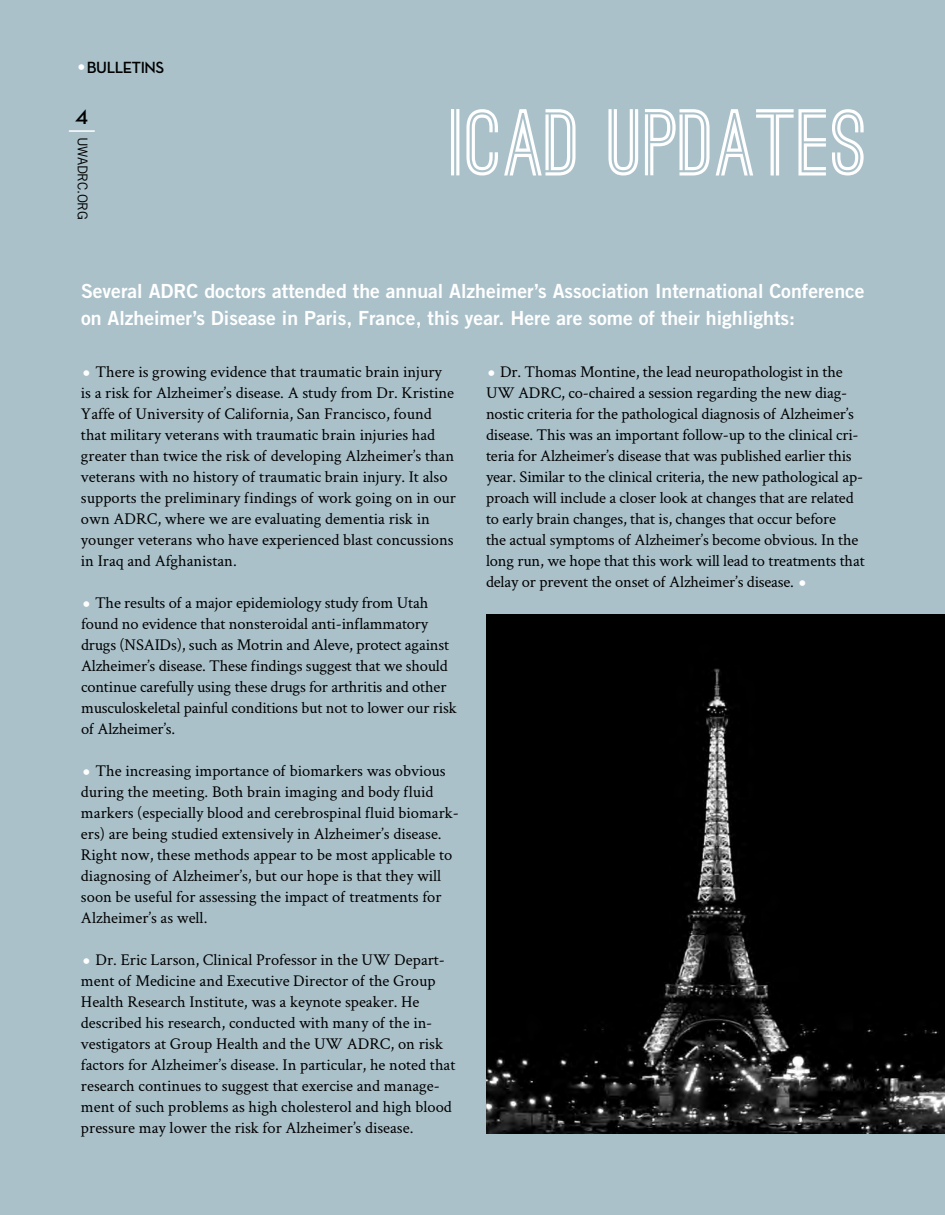
<style>
.page{position:relative;width:945px;height:1215px;background:#aac1ca}
.page>*{position:absolute;margin:0;border:0;box-sizing:border-box;transform-origin:0 0}
.t1{font:700 90px "Ostrich Sans";color:#fff}
.t2{font:21px "Neutraface Display Bold Alt";color:#000}
.t3{font:19.5px/27px "Trade Gothic Bold Two";color:#fff}
.t4{font:16.5px/21px "Crimson";color:#000}
.t5{font:16.5px "Neutraface Display Bold Alt";letter-spacing:-.025em;color:#000}
.t6{font:13.5px "Trade Gothic";letter-spacing:-.025em;color:#000}
.s1{font-family:"Crimson";font-size:27px;color:#fff}
.s2{font-size:27px;color:#fff}
</style>
<div class="page">
<img style="left:486px;top:615px;width:459px;height:519px">
<hr style="left:69px;top:130px;width:25px;height:2px;background:#fff">
<p class="t5" style="left:76px;top:58px;width:90px"><span class="s1">•</span>BULLETINS</p>
<p class="t2" style="left:75px;top:106px;width:14px">4</p>
<p class="t6" style="left:91px;top:137px;width:85px;rotate:90deg">UWADRC.ORG</p>
<h1 class="t1" style="left:448px;top:109px;width:421px">ICAD UPDATES</h1>
<p class="t3" style="left:81px;top:277px;width:785px">Several ADRC doctors attended the annual Alzheimer’s Association International Conference on Alzheimer’s Disease in Paris, France, this year. Here are some of their highlights:</p>
<p class="t4" style="left:486px;top:361px;width:380px"><span class="s2">•</span> Dr. Thomas Montine, the lead neuropathologist in the UW ADRC, co-chaired a session regarding the new diag&shy;nostic criteria for the pathological diagnosis of Alzheimer’s disease. This was an important follow-up to the clinical cri&shy;teria for Alzheimer’s disease that was published earlier this year. Similar to the clinical criteria, the new pathological ap&shy;proach will include a closer look at changes that are related to early brain changes, that is, changes that occur before<br>the actual symptoms of Alzheimer’s become obvious. In the long run, we hope that this work will lead to treatments that delay or prevent the onset of Alzheimer’s disease. <span class="s2">•</span></p>
<p class="t4" style="left:81px;top:361px;width:377px"><span class="s2">•</span> There is growing evidence that traumatic brain injury is a risk for Alzheimer’s disease. A study from Dr. Kristine Yaffe of University of California, San Francisco, found that military veterans with traumatic brain injuries had greater than twice the risk of developing Alzheimer’s than veterans with no history of traumatic brain injury. It also supports the preliminary findings of work going on in our own ADRC, where we are evaluating dementia risk in younger veterans who have experienced blast concussions in Iraq and Afghanistan.</p>
<p class="t4" style="left:81px;top:592px;width:377px"><span class="s2">•</span> The results of a major epidemiology study from Utah found no evidence that nonsteroidal anti-inflammatory drugs (NSAIDs), such as Motrin and Aleve, protect against Alzheimer’s disease. These findings suggest that we should continue carefully using these drugs for arthritis and other musculoskeletal painful conditions but not to lower our risk of Alzheimer’s.</p>
<p class="t4" style="left:81px;top:760px;width:379px"><span class="s2">•</span> The increasing importance of biomarkers was obvious during the meeting. Both brain imaging and body fluid markers (especially blood and cerebrospinal fluid biomark&shy;ers) are being studied extensively in Alzheimer’s disease.<br>Right now, these methods appear to be most applicable to diagnosing of Alzheimer’s, but our hope is that they will soon be useful for assessing the impact of treatments for Alzheimer’s as well.</p>
<p class="t4" style="left:81px;top:949px;width:376px"><span class="s2">•</span> Dr. Eric Larson, Clinical Professor in the UW Depart&shy;ment of Medicine and Executive Director of the Group Health Research Institute, was a keynote speaker. He described his research, conducted with many of the in&shy;vestigators at Group Health and the UW ADRC, on risk factors for Alzheimer’s disease. In particular, he noted that research continues to suggest that exercise and manage&shy;ment of such problems as high cholesterol and high blood pressure may lower the risk for Alzheimer’s disease.</p>
</div>
